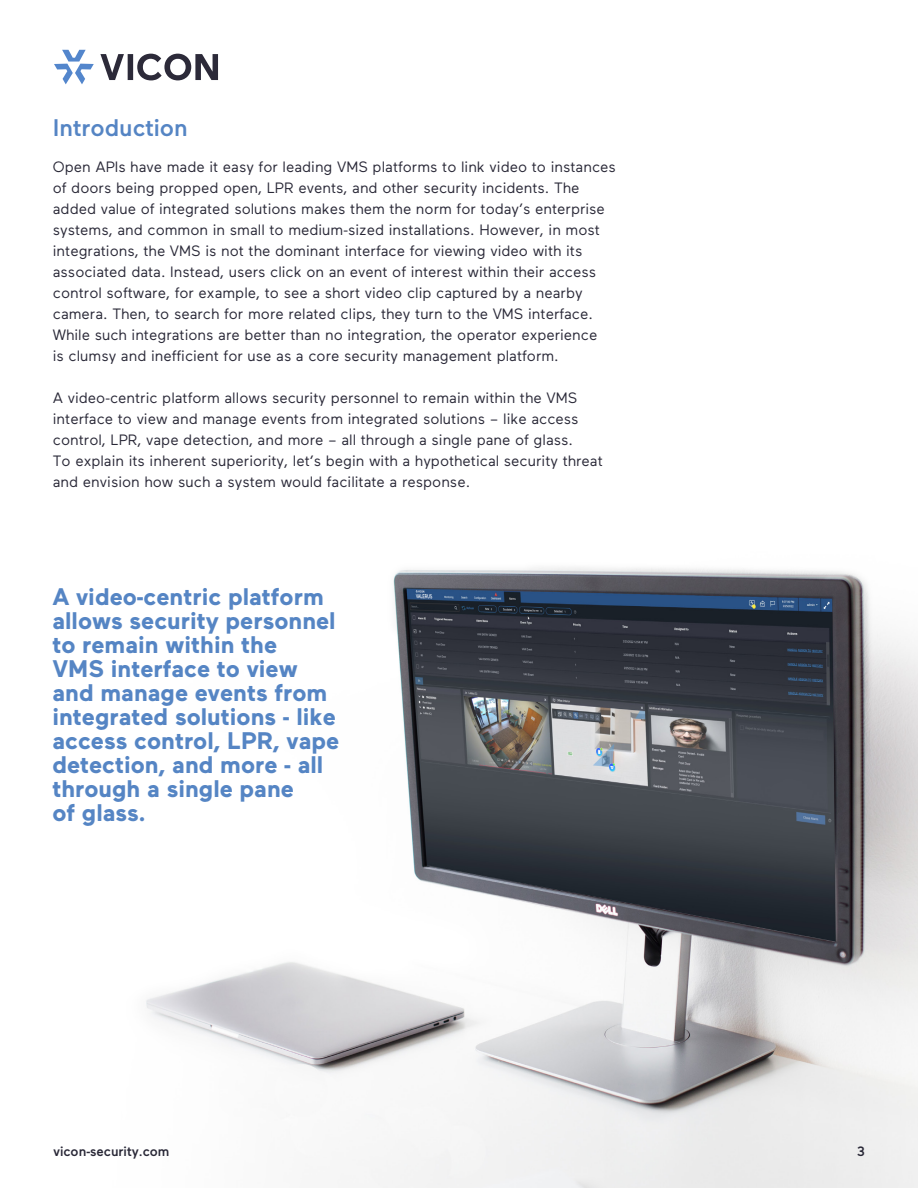
<style>
.page{position:relative;width:918px;height:1188px;background:#fff}
.page>*{position:absolute;margin:0;border:0;box-sizing:border-box;transform-origin:0 0}
.t1{font:700 24px/24px "Maax";color:#5585c4}
.t2{font:500 24px "Maax";color:#5585c4}
.t3{font:15px/21px "Maax";color:#292837}
.t4{font:500 13.5px "Maax";color:#292837}
</style>
<div class="page">
<svg style="left:54px;top:50px;width:40px;height:34px"></svg>
<svg style="left:100px;top:54px;width:118px;height:26px"></svg>
<img style="left:146px;top:567px;width:772px;height:621px">
<p class="t2" style="left:53px;top:112px;width:137px">Introduction</p>
<p class="t3" style="left:53px;top:155px;width:565px">Open APIs have made it easy for leading VMS platforms to link video to instances of doors being propped open, LPR events, and other security incidents. The added value of integrated solutions makes them the norm for today’s enterprise systems, and common in small to medium-sized installations. However, in most integrations, the VMS is not the dominant interface for viewing video with its associated data. Instead, users click on an event of interest within their access control software, for example, to see a short video clip captured by a nearby camera. Then, to search for more related clips, they turn to the VMS interface.<br>While such integrations are better than no integration, the operator experience<br>is clumsy and inefficient for use as a core security management platform.</p>
<p class="t3" style="left:53px;top:386px;width:552px">A video-centric platform allows security personnel to remain within the VMS interface to view and manage events from integrated solutions – like access control, LPR, vape detection, and more – all through a single pane of glass.<br>To explain its inherent superiority, let’s begin with a hypothetical security threat and envision how such a system would facilitate a response.</p>
<p class="t1" style="left:52px;top:584px;width:288px">A video-centric platform allows security personnel to remain within the<br>VMS interface to view and manage events from integrated solutions - like access control, LPR, vape detection, and more - all through a single pane<br>of glass.</p>
<p class="t4" style="left:54px;top:1142px;width:118px">vicon-security.com</p>
<p class="t4" style="left:857px;top:1142px;width:9px">3</p>
</div>
